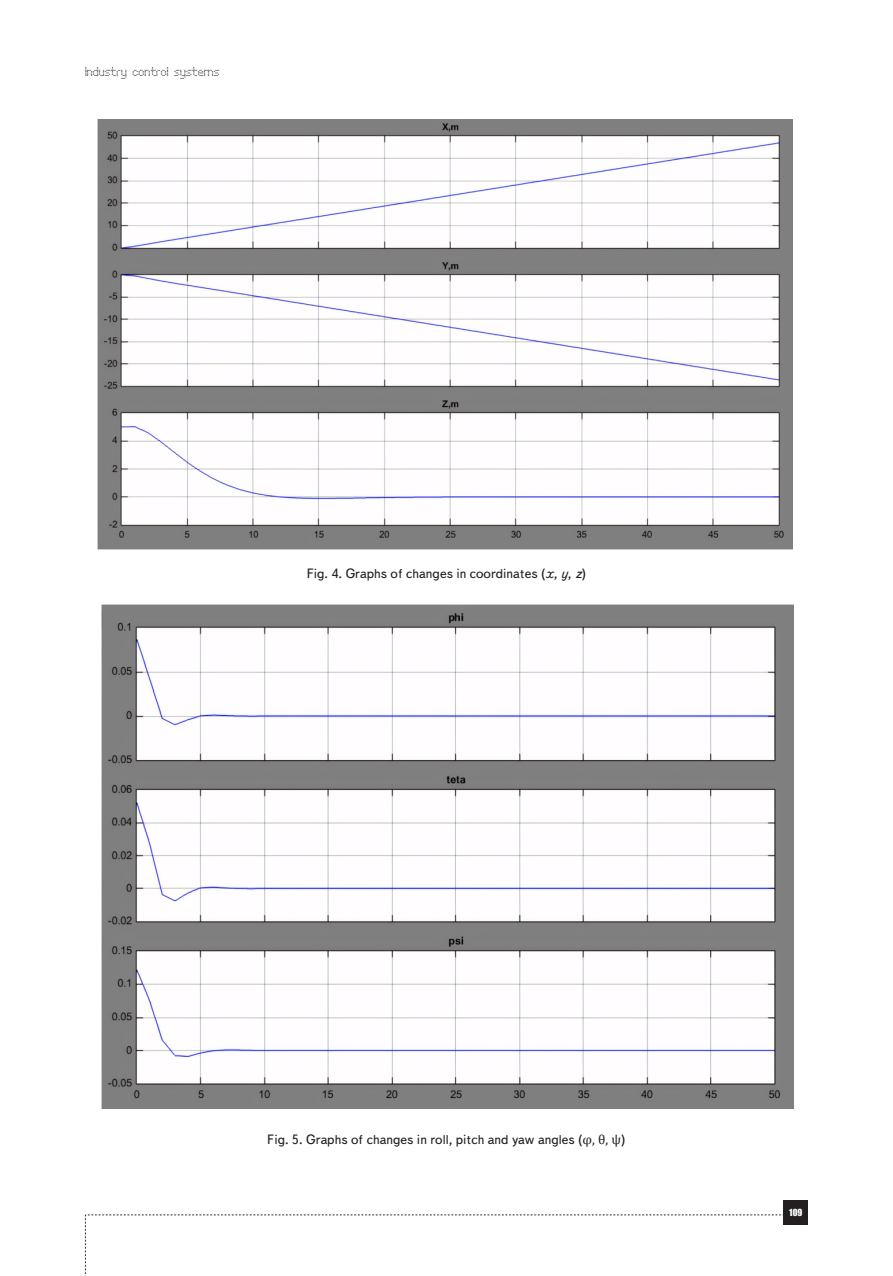
<style>
.page{position:relative;width:893px;height:1276px;background:#fff}
.page>*{position:absolute;margin:0;border:0;box-sizing:border-box;transform-origin:0 0}
.Рисунок{font:13.5px "Text Book C";color:#231f20}
.t1{font:12px "Perfo";letter-spacing:.015em;color:#231f20}
.t2{font:9px "Impact";color:#fff}
.s1{font-style:italic}
.s2{font-family:"Cambria Math"}
</style>
<div class="page">
<svg style="left:85px;top:1214px;width:699px;height:62px"></svg>
<div style="left:784px;top:1200px;width:24px;height:24px;background:#231f20"></div>
<img style="left:97px;top:119px;width:695px;height:430px">
<img style="left:102px;top:604px;width:692px;height:504px">
<p class="t1" style="left:85px;top:65px;width:136px">Industry control systems</p>
<p class="Рисунок" style="left:307px;top:566px;width:281px">Fig. 4. Graphs of changes in coordinates (<span class="s1">x</span>, <span class="s1">y</span>, <span class="s1">z</span>)</p>
<p class="Рисунок" style="left:267px;top:1131px;width:360px">Fig. 5. Graphs of changes in roll, pitch and yaw angles (<span class="s2">φ, θ, ψ</span>)</p>
<p class="t2" style="left:789px;top:1205px;width:15px">109</p>
</div>
